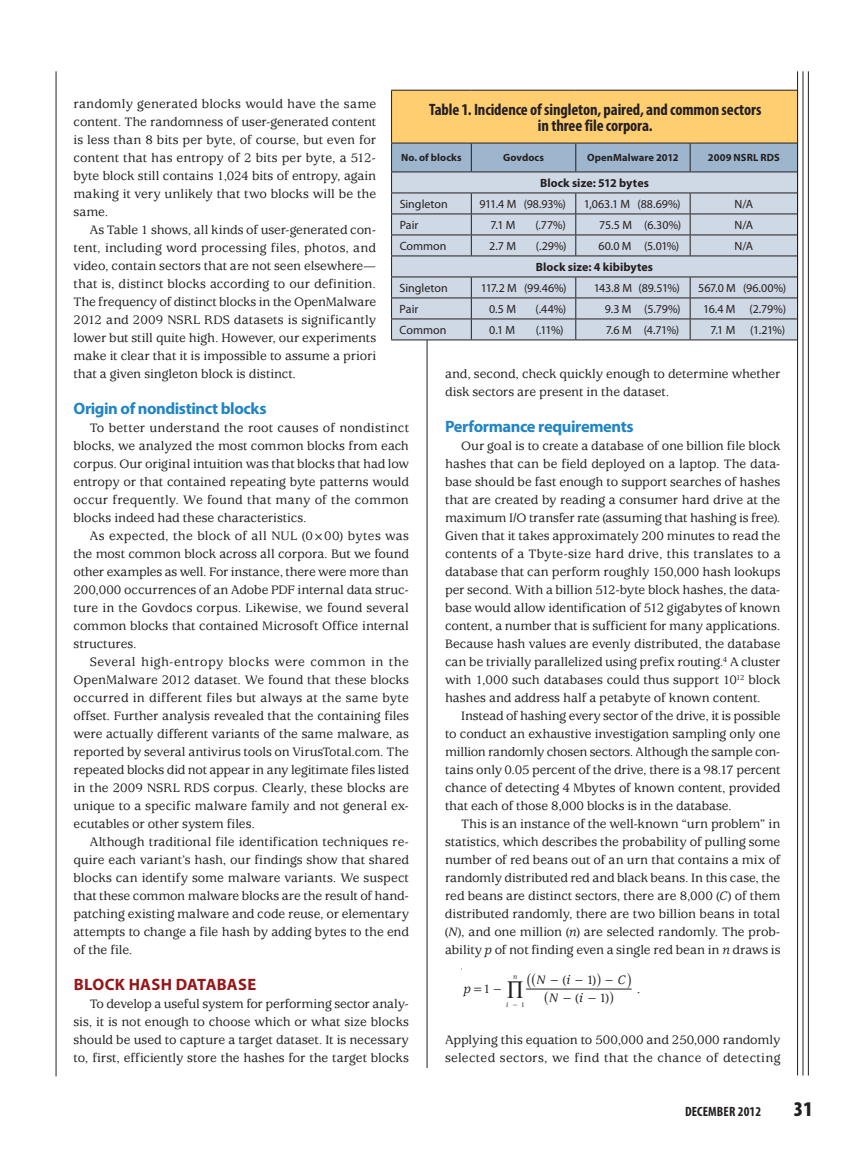
<style>
.page{position:relative;width:851px;height:1161px;background:#fff}
.page>*{position:absolute;margin:0;border:0;box-sizing:border-box;transform-origin:0 0}
.t1{font:900 condensed 21px "Myriad Pro";color:#231f20}
.t2{font:700 condensed 16.5px/16.5px "Myriad Pro";letter-spacing:-.005em;color:#231f20;text-align:center}
.t3{font:700 16.5px "Myriad Pro";letter-spacing:-.025em;color:#1f85c6}
.t4{font:700 16.5px "Myriad Pro";letter-spacing:.015em;color:#961619}
.t5{font:15px "Times New Roman";color:#231f20}
.t6{font:500 13.5px/18px "Usherwood Std";color:#231f20;text-align:justify}
.t7{font:700 condensed 13.5px "Myriad Pro";letter-spacing:.01em;color:#231f20}
.t8{font:italic 500 13.5px "Usherwood Std";color:#231f20}
.t9{font:12px "Myriad Pro";letter-spacing:-.005em;color:#231f20}
.t10{font:700 12px "Myriad Pro";letter-spacing:.005em;color:#231f20}
.t11{font:700 10.5px "Myriad Pro";letter-spacing:.01em;color:#231f20}
.t12{font:italic 500 7.5px "Usherwood Std";color:#231f20}
.s1{font-style:italic}
.s2{font-style:normal}
</style>
<div class="page">
<hr style="left:526px;top:989px;width:105px;height:1px;background:#231f20">
<hr style="left:56px;top:71px;width:1px;height:1005px;background:#231f20">
<hr style="left:426px;top:340px;width:1px;height:728px;background:#231f20">
<div style="left:391px;top:90px;width:406px;height:53px;background:#fece70"></div>
<hr style="left:391px;top:90px;width:80px;height:1px;background:#231f20">
<hr style="left:391px;top:91px;width:1px;height:52px;background:#231f20">
<hr style="left:471px;top:90px;width:104px;height:1px;background:#231f20">
<hr style="left:575px;top:90px;width:115px;height:1px;background:#231f20">
<hr style="left:690px;top:90px;width:107px;height:1px;background:#231f20">
<hr style="left:391px;top:340px;width:80px;height:1px;background:#231f20">
<hr style="left:471px;top:340px;width:104px;height:1px;background:#231f20">
<hr style="left:575px;top:340px;width:115px;height:1px;background:#231f20">
<svg style="left:391px;top:143px;width:406px;height:197px;background:#becad6"></svg>
<hr style="left:690px;top:340px;width:107px;height:1px;background:#231f20">
<hr style="left:802px;top:71px;width:1px;height:1005px;background:#231f20">
<hr style="left:808px;top:71px;width:1px;height:1005px;background:#231f20">
<hr style="left:797px;top:71px;width:1px;height:1005px;background:#231f20">
<svg style="left:526px;top:988px;width:9px;height:2px"></svg>
<p class="t6" style="left:74px;top:95px;width:304px">randomly generated blocks would have the same content. The randomness of user-generated content is less than 8 bits per byte, of course, but even for content that has entropy of 2 bits per byte, a 512- byte block still contains 1,024 bits of entropy, again making it very unlikely that two blocks will be the same.</p>
<p class="t6" style="left:74px;top:221px;width:304px;text-indent:16px">As Table 1 shows, all kinds of user-generated con&shy;tent, including word processing files, photos, and video, contain sectors that are not seen elsewhere— that is, distinct blocks according to our definition.<br>The frequency of distinct blocks in the OpenMalware 2012 and 2009 NSRL RDS datasets is significantly lower but still quite high. However, our experiments make it clear that it is impossible to assume a priori that a given singleton block is distinct.</p>
<p class="t3" style="left:74px;top:398px;width:195px">Origin of nondistinct blocks</p>
<p class="t6" style="left:74px;top:419px;width:337px;text-indent:16px">To better understand the root causes of nondistinct blocks, we analyzed the most common blocks from each corpus. Our original intuition was that blocks that had low entropy or that contained repeating byte patterns would occur frequently. We found that many of the common blocks indeed had these characteristics.</p>
<p class="t6" style="left:74px;top:527px;width:337px;text-indent:16px">As expected, the block of all NUL (0×00) bytes was the most common block across all corpora. But we found other examples as well. For instance, there were more than 200,000 occurrences of an Adobe PDF internal data struc&shy;ture in the Govdocs corpus. Likewise, we found several common blocks that contained Microsoft Office internal structures.</p>
<p class="t6" style="left:73px;top:653px;width:337px;text-indent:16px">Several high-entropy blocks were common in the OpenMalware 2012 dataset. We found that these blocks occurred in different files but always at the same byte offset. Further analysis revealed that the containing files were actually different variants of the same malware, as reported by several antivirus tools on VirusTotal.com. The repeated blocks did not appear in any legitimate files listed in the 2009 NSRL RDS corpus. Clearly, these blocks are unique to a specific malware family and not general ex&shy;ecutables or other system files.</p>
<p class="t6" style="left:73px;top:833px;width:337px;text-indent:16px">Although traditional file identification techniques re&shy;quire each variant’s hash, our findings show that shared blocks can identify some malware variants. We suspect that these common malware blocks are the result of hand&shy;patching existing malware and code reuse, or elementary attempts to change a file hash by adding bytes to the end of the file.</p>
<p class="t4" style="left:74px;top:974px;width:184px">BLOCK HASH DATABASE</p>
<p class="t6" style="left:73px;top:995px;width:337px;text-indent:16px">To develop a useful system for performing sector analy&shy;sis, it is not enough to choose which or what size blocks should be used to capture a target dataset. It is necessary to, first, efficiently store the hashes for the target blocks</p>
<p class="t2" style="left:429px;top:100px;width:334px">Table 1. Incidence of singleton, paired, and common sectors in three file corpora.</p>
<p class="t11" style="left:401px;top:151px;width:62px">No. of blocks</p>
<p class="t11" style="left:503px;top:151px;width:42px">Govdocs</p>
<p class="t11" style="left:587px;top:151px;width:93px">OpenMalware 2012</p>
<p class="t11" style="left:708px;top:151px;width:73px">2009 NSRL RDS</p>
<p class="t10" style="left:540px;top:175px;width:110px">Block size: 512 bytes</p>
<p class="t9" style="left:399px;top:197px;width:50px">Singleton</p>
<p class="t9" style="left:479px;top:197px;width:88px">911.4 M (98.93%)</p>
<p class="t9" style="left:584px;top:197px;width:98px">1,063.1 M (88.69%)</p>
<p class="t9" style="left:734px;top:197px;width:20px">N/A</p>
<p class="t9" style="left:399px;top:218px;width:20px">Pair</p>
<p class="t9" style="left:490px;top:218px;width:26px">7.1 M</p>
<p class="t9" style="left:535px;top:218px;width:32px">(.77%)</p>
<p class="t9" style="left:599px;top:218px;width:83px">75.5 M (6.30%)</p>
<p class="t9" style="left:734px;top:218px;width:20px">N/A</p>
<p class="t9" style="left:399px;top:239px;width:48px">Common</p>
<p class="t9" style="left:489px;top:239px;width:28px">2.7 M</p>
<p class="t9" style="left:536px;top:239px;width:32px">(.29%)</p>
<p class="t9" style="left:598px;top:239px;width:82px">60.0 M (5.01%)</p>
<p class="t9" style="left:734px;top:239px;width:20px">N/A</p>
<p class="t10" style="left:536px;top:259px;width:119px">Block size: 4 kibibytes</p>
<p class="t9" style="left:399px;top:281px;width:50px">Singleton</p>
<p class="t9" style="left:480px;top:281px;width:87px">117.2 M (99.46%)</p>
<p class="t9" style="left:593px;top:281px;width:88px">143.8 M (89.51%)</p>
<p class="t9" style="left:698px;top:281px;width:90px">567.0 M (96.00%)</p>
<p class="t9" style="left:399px;top:302px;width:20px">Pair</p>
<p class="t9" style="left:489px;top:302px;width:29px">0.5 M</p>
<p class="t9" style="left:535px;top:302px;width:32px">(.44%)</p>
<p class="t9" style="left:605px;top:302px;width:77px">9.3 M (5.79%)</p>
<p class="t9" style="left:703px;top:302px;width:84px">16.4 M (2.79%)</p>
<p class="t9" style="left:399px;top:323px;width:48px">Common</p>
<p class="t9" style="left:489px;top:323px;width:28px">0.1 M</p>
<p class="t9" style="left:535px;top:323px;width:29px">(.11%)</p>
<p class="t9" style="left:606px;top:323px;width:75px">7.6 M (4.71%)</p>
<p class="t9" style="left:710px;top:323px;width:76px">7.1 M (1.21%)</p>
<p class="t6" style="left:445px;top:365px;width:337px">and, second, check quickly enough to determine whether disk sectors are present in the dataset.</p>
<p class="t3" style="left:445px;top:416px;width:190px">Performance requirements</p>
<p class="t6" style="left:445px;top:437px;width:337px;text-indent:16px">Our goal is to create a database of one billion file block hashes that can be field deployed on a laptop. The data&shy;base should be fast enough to support searches of hashes that are created by reading a consumer hard drive at the maximum I/O transfer rate (assuming that hashing is free).<br>Given that it takes approximately 200 minutes to read the contents of a Tbyte-size hard drive, this translates to a database that can perform roughly 150,000 hash lookups per second. With a billion 512-byte block hashes, the data&shy;base would allow identification of 512 gigabytes of known content, a number that is sufficient for many applications.<br>Because hash values are evenly distributed, the database can be trivially parallelized using prefix routing.<sup>4</sup> A cluster with 1,000 such databases could thus support 10<sup>12</sup> block hashes and address half a petabyte of known content.</p>
<p class="t6" style="left:445px;top:707px;width:337px;text-indent:16px">Instead of hashing every sector of the drive, it is possible to conduct an exhaustive investigation sampling only one million randomly chosen sectors. Although the sample con&shy;tains only 0.05 percent of the drive, there is a 98.17 percent chance of detecting 4 Mbytes of known content, provided that each of those 8,000 blocks is in the database.</p>
<p class="t6" style="left:445px;top:815px;width:337px;text-indent:16px">This is an instance of the well-known “urn problem” in statistics, which describes the probability of pulling some number of red beans out of an urn that contains a mix of randomly distributed red and black beans. In this case, the red beans are distinct sectors, there are 8,000 (<span class="s1">C</span>) of them distributed randomly, there are two billion beans in total (<span class="s1">N</span>), and one million (<span class="s1">n</span>) are selected randomly. The prob&shy;ability <span class="s1">p</span> of not finding even a single red bean in <span class="s1">n</span> draws is</p>
<p class="t8" style="left:464px;top:981px;width:39px">p <span class="s2">1</span> −</p>
<p class="t6" style="left:536px;top:971px;width:91px;text-align:center"><span class="s1">N</span>− (<span class="s1">i</span>− 1) −<span class="s1">C<br>N</span> − (<span class="s1">i</span> − 1)</p>
<p class="t12" style="left:506px;top:1000px;width:20px">i − <span class="s2">1</span></p>
<p class="t12" style="left:513px;top:972px;width:6px">n</p>
<p class="t5" style="left:636px;top:978px;width:5px">.</p>
<p class="t6" style="left:445px;top:1031px;width:337px">Applying this equation to 500,000 and 250,000 randomly selected sectors, we find that the chance of detecting</p>
<p class="t7" style="left:685px;top:1103px;width:14px">DECEM</p>
<p class="t7" style="left:717px;top:1103px;width:46px">BER 2012</p>
<h1 class="t1" style="left:793px;top:1096px;width:20px">31</h1>
</div>
